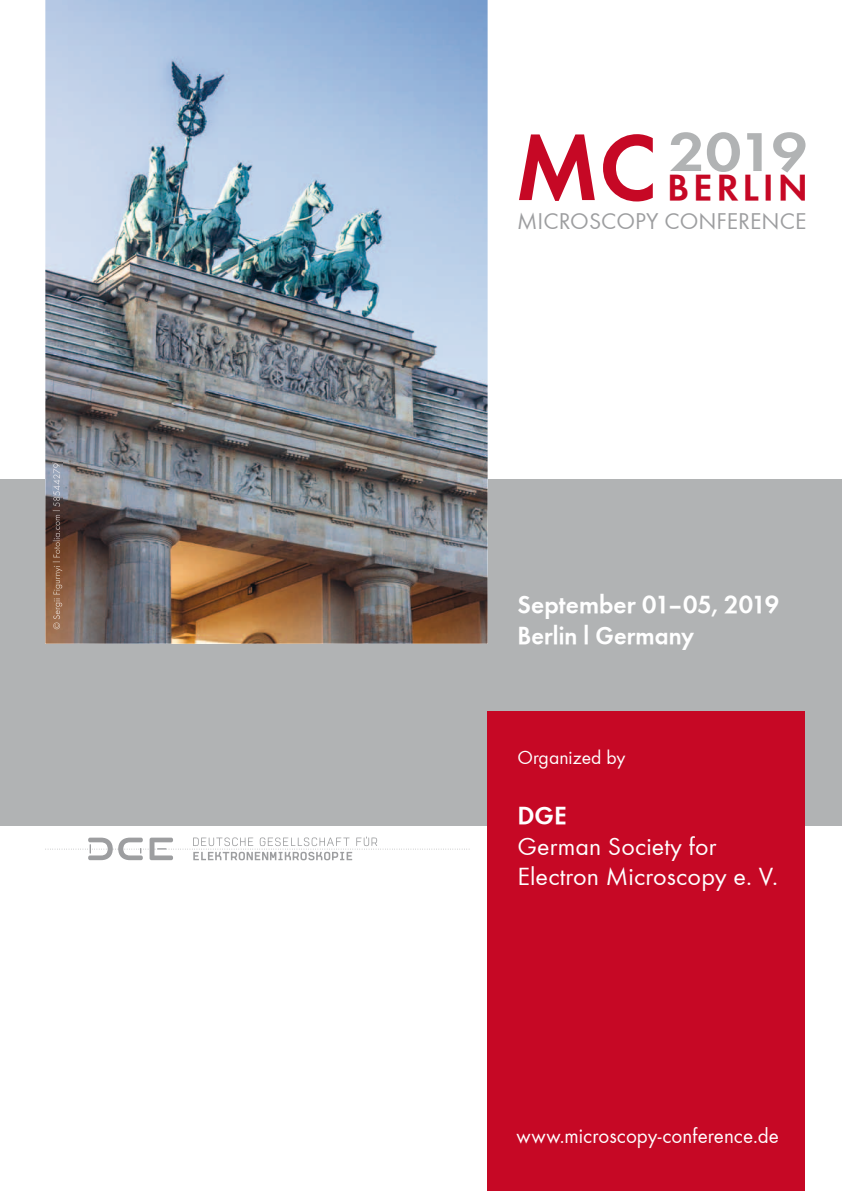
<style>
.page{position:relative;width:842px;height:1191px;background:#fff}
.page>*{position:absolute;margin:0;border:0;box-sizing:border-box;transform-origin:0 0}
.t1{font:700 56.7px "Function";color:#b1b3b4;scale:1.13 1}
.t2{font:700 37.7px "Function";letter-spacing:.1em;color:#c60825}
.t3{font:25.6px/30.7px "Function";letter-spacing:.005em;color:#fff}
.t4{font:700 25.6px/30.7px "Function";letter-spacing:.005em;color:#fff}
.t5{font:23.6px "Function";letter-spacing:.005em;color:#9d9ea0}
.t6{font:21.7px "Function";color:#fff}
.t7{font:19.7px "Function";color:#fff}
.s1{font-size:96.6px;color:#c60825}
</style>
<div class="page">
<div style="left:0;top:479px;width:842px;height:346px;background:#b1b3b4"></div>
<div style="left:488px;top:711px;width:317px;height:480px;background:#c60825"></div>
<img style="left:45px;top:0;width:443px;height:643px">
<svg style="left:45px;top:836px;width:424px;height:24px"></svg>
<img style="left:53px;top:463px;width:9px;height:166px">
<h1 class="t1" style="left:515px;top:118px;width:260px"><span class="s1">MC</span> 2019</h1>
<h2 class="t2" style="left:667px;top:165px;width:142px">BERLIN</h2>
<p class="t5" style="left:517px;top:207px;width:291px">MICROSCOPY CONFERENCE</p>
<p class="t4" style="left:517px;top:589px;width:263px">September 01–05, 2019<br>Berlin l Germany</p>
<p class="t7" style="left:517px;top:746px;width:110px">Organized by</p>
<p class="t4" style="left:517px;top:800px;width:51px">DGE</p>
<p class="t3" style="left:517px;top:831px;width:262px">German Society for<br>Electron Microscopy e. V.</p>
<p class="t6" style="left:516px;top:1122px;width:264px">www.microscopy-conference.de</p>
</div>
